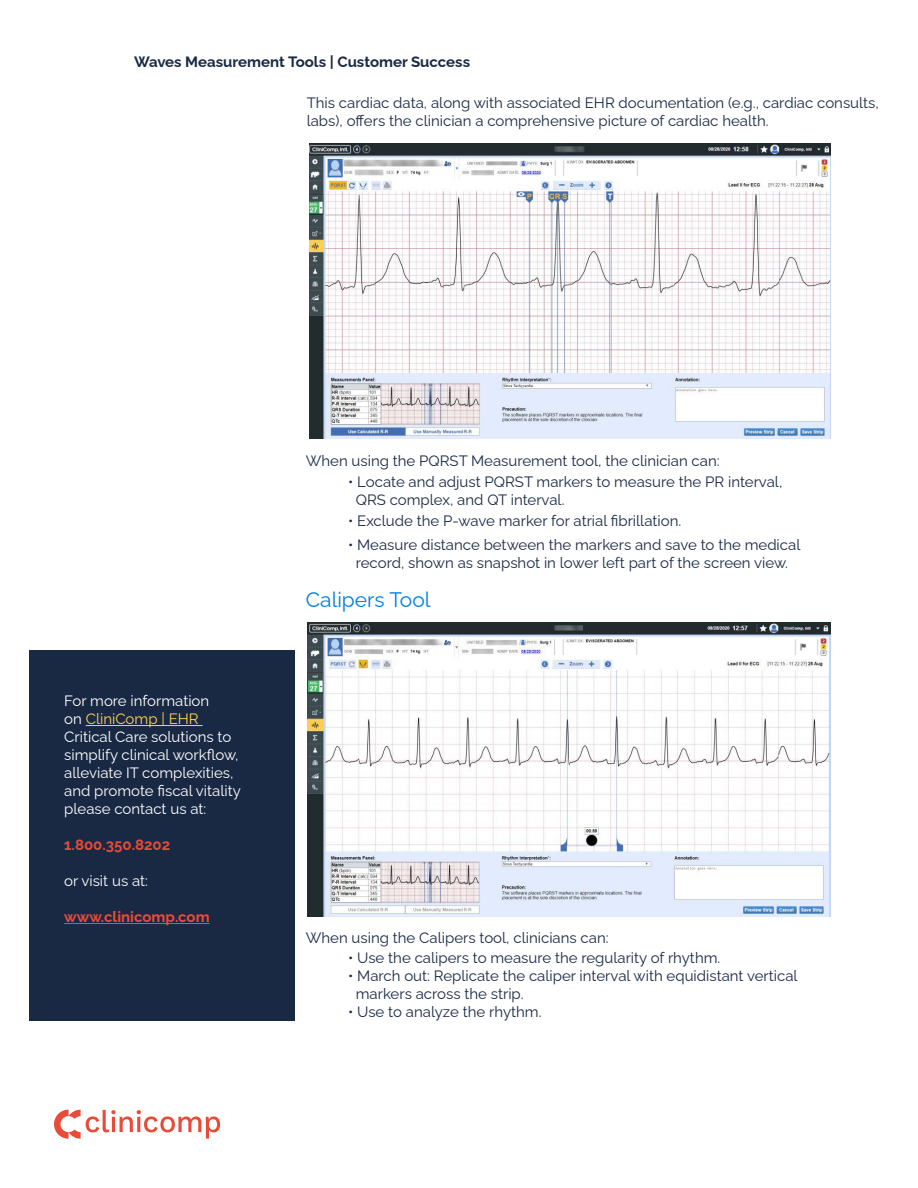
<style>
.page{position:relative;width:918px;height:1188px;background:#fff}
.page>*{position:absolute;margin:0;border:0;box-sizing:border-box;transform-origin:0 0}
.t1{font:21px "Raleway";color:#007fe1}
.t2{font:15px/18px "Raleway";color:#192944}
.t3{font:15px/18px "Raleway";color:#fff}
.t4{font:700 15px "Raleway";color:#192944}
.t5{font:700 15px "Raleway";color:#ed4b38}
.t6{font:15px "Raleway";color:#ffd24f}
.t7{font:700 15px "Raleway";color:#e54c36}
.s1{color:#fff}
</style>
<div class="page">
<svg style="left:54px;top:1110px;width:166px;height:29px"></svg>
<img style="left:309px;top:143px;width:521px;height:295px">
<img style="left:308px;top:622px;width:522px;height:294px">
<div style="left:29px;top:651px;width:266px;height:370px;background:#192944"></div>
<hr style="left:86px;top:725px;width:117px;height:1px;background:#ffd24f">
<hr style="left:64px;top:923px;width:146px;height:1px;background:#ed4b38">
<p class="t4" style="left:134px;top:49px;width:338px">Waves Measurement Tools | Customer Success</p>
<p class="t2" style="left:307px;top:92px;width:574px">This cardiac data, along with associated EHR documentation (e.g., cardiac consults, labs), offers the clinician a comprehensive picture of cardiac health.</p>
<p class="t2" style="left:306px;top:450px;width:415px">When using the PQRST Measurement tool, the clinician can:</p>
<p class="t2" style="left:348px;top:471px;width:436px">• Locate and adjust PQRST markers to measure the PR interval,</p>
<p class="t2" style="left:356px;top:489px;width:210px">QRS complex, and QT interval.</p>
<p class="t2" style="left:348px;top:510px;width:335px">• Exclude the P-wave marker for atrial fibrillation.</p>
<p class="t2" style="left:348px;top:534px;width:454px">• Measure distance between the markers and save to the medical</p>
<p class="t2" style="left:356px;top:552px;width:434px">record, shown as snapshot in lower left part of the screen view.</p>
<p class="t3" style="left:64px;top:690px;width:147px">For more information</p>
<p class="t6" style="left:64px;top:707px;width:136px"><span class="s1">on</span> CliniComp | EHR</p>
<p class="t3" style="left:64px;top:726px;width:176px">Critical Care solutions to simplify clinical workflow,</p>
<p class="t3" style="left:64px;top:762px;width:178px">alleviate IT complexities, and promote fiscal vitality</p>
<p class="t3" style="left:64px;top:798px;width:144px">please contact us at:</p>
<p class="t7" style="left:64px;top:833px;width:108px">1.800.350.8202</p>
<p class="t3" style="left:64px;top:870px;width:85px">or visit us at:</p>
<p class="t5" style="left:64px;top:905px;width:147px">www.clinicomp.com</p>
<p class="t1" style="left:306px;top:583px;width:126px">Calipers Tool</p>
<p class="t2" style="left:306px;top:927px;width:304px">When using the Calipers tool, clinicians can:</p>
<p class="t2" style="left:348px;top:947px;width:374px">• Use the calipers to measure the regularity of rhythm.</p>
<p class="t2" style="left:356px;top:965px;width:443px;text-indent:-8px">• March out: Replicate the caliper interval with equidistant vertical markers across the strip.</p>
<p class="t2" style="left:348px;top:1001px;width:195px">• Use to analyze the rhythm.</p>
</div>
